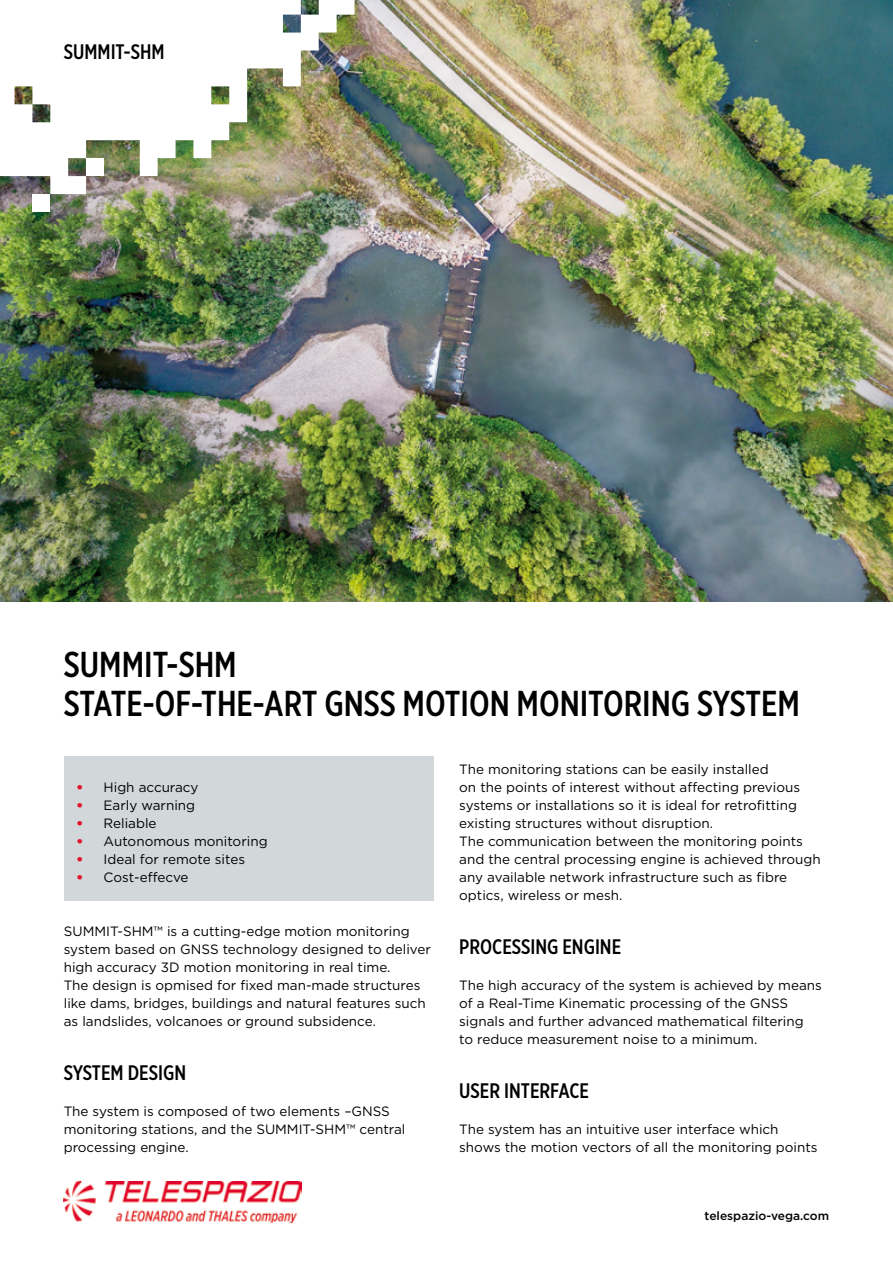
<style>
.page{position:relative;width:893px;height:1263px;background:#fff}
.page>*{position:absolute;margin:0;border:0;box-sizing:border-box;transform-origin:0 0}
.t1{font:500 36px/39px "Gotham X Narrow";color:#000}
.t2{font:500 21px "Gotham X Narrow";color:#000}
.t3{font:13.5px/18px "Gotham";color:#000}
.t4{font:500 12px "Gotham";color:#000}
.s1{font-weight:900;color:#e3132c}
</style>
<div class="page">
<img style="left:0;top:0;width:893px;height:601px">
<img style="left:0;top:0;width:354px;height:194px">
<div style="left:32px;top:194px;width:18px;height:18px;background:#fff"></div>
<img style="left:64px;top:1182px;width:238px;height:40px">
<div style="left:64px;top:756px;width:370px;height:144px;background:#d2d7da"></div>
<h2 class="t2" style="left:64px;top:39px;width:102px">SUMMIT-SHM</h2>
<h1 class="t1" style="left:64px;top:645px;width:737px">SUMMIT-SHM<br>STATE-OF-THE-ART GNSS MOTION MONITORING SYSTEM</h1>
<p class="t3" style="left:77px;top:778px;width:123px"><span class="s1">•</span> High accuracy</p>
<p class="t3" style="left:77px;top:796px;width:120px"><span class="s1">•</span> Early warning</p>
<p class="t3" style="left:77px;top:814px;width:82px"><span class="s1">•</span> Reliable</p>
<p class="t3" style="left:77px;top:832px;width:193px"><span class="s1">•</span> Autonomous monitoring</p>
<p class="t3" style="left:77px;top:850px;width:170px"><span class="s1">•</span> Ideal for remote sites</p>
<p class="t3" style="left:77px;top:868px;width:114px"><span class="s1">•</span> Cost-effecve</p>
<p class="t3" style="left:64px;top:922px;width:369px">SUMMIT-SHM™ is a cutting-edge motion monitoring system based on GNSS technology designed to deliver high accuracy 3D motion monitoring in real time.<br>The design is opmised for fixed man-made structures like dams, bridges, buildings and natural features such as landslides, volcanoes or ground subsidence.</p>
<h2 class="t2" style="left:64px;top:1060px;width:124px">SYSTEM DESIGN</h2>
<p class="t3" style="left:64px;top:1102px;width:343px">The system is composed of two elements –GNSS monitoring stations, and the SUMMIT-SHM™ central processing engine.</p>
<p class="t3" style="left:459px;top:760px;width:363px">The monitoring stations can be easily installed<br>on the points of interest without affecting previous systems or installations so it is ideal for retrofitting existing structures without disruption.<br>The communication between the monitoring points and the central processing engine is achieved through any available network infrastructure such as fibre optics, wireless or mesh.</p>
<h2 class="t2" style="left:459px;top:934px;width:163px">PROCESSING ENGINE</h2>
<p class="t3" style="left:459px;top:976px;width:364px">The high accuracy of the system is achieved by means of a Real-Time Kinematic processing of the GNSS signals and further advanced mathematical filtering<br>to reduce measurement noise to a minimum.</p>
<h2 class="t2" style="left:459px;top:1078px;width:131px">USER INTERFACE</h2>
<p class="t3" style="left:459px;top:1120px;width:360px">The system has an intuitive user interface which shows the motion vectors of all the monitoring points</p>
<p class="t4" style="left:705px;top:1208px;width:126px">telespazio-vega.com</p>
</div>
